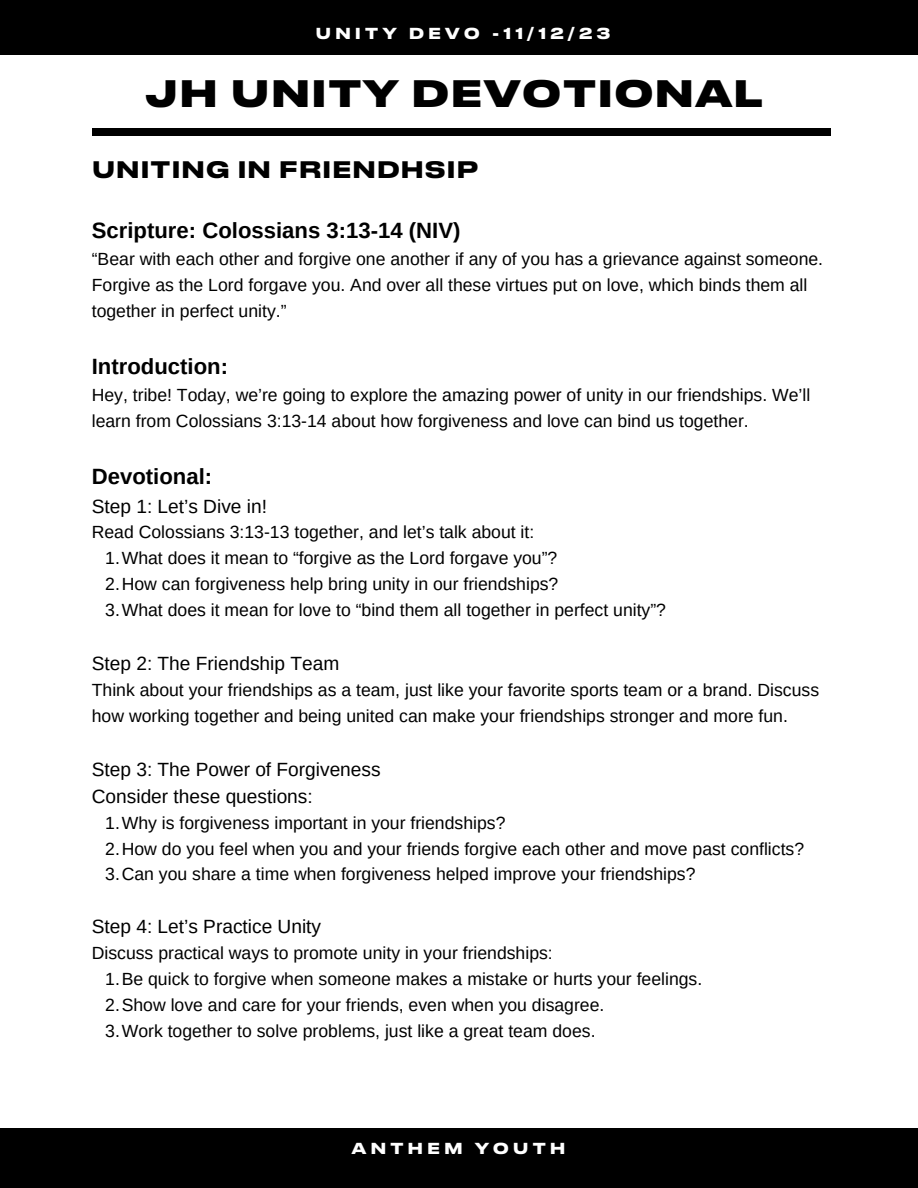
<style>
.page{position:relative;width:918px;height:1188px;background:#fff}
.page>*{position:absolute;margin:0;border:0;box-sizing:border-box;transform-origin:0 0}
.t1{font:800 36px "Druk Text Wide Cyr";letter-spacing:.02em;color:#000}
.t2{font:700 22.5px "Druk Text Wide Cyr";letter-spacing:.02em;color:#000}
.t3{font:700 22.05px "Arimo";color:#000}
.t4{font:19.2px "Arimo";color:#000}
.t5{font:17.55px/25.8px "Arimo";color:#000}
.t6{font:700 15px "Druk Text Wide Cyr";letter-spacing:.25em;color:#fff}
</style>
<div class="page">
<div style="left:0;top:0;width:918px;height:55px;background:#000"></div>
<div style="left:92px;top:129px;width:739px;height:7px;background:#000"></div>
<div style="left:0;top:1129px;width:918px;height:59px;background:#000"></div>
<p class="t6" style="left:316px;top:23px;width:297px">UNITY DEVO -11/12/23</p>
<p class="t1" style="left:145px;top:69px;width:620px">JH UNITY DEVOTIONAL</p>
<p class="t2" style="left:92px;top:154px;width:388px">UNITING IN FRIENDHSIP</p>
<p class="t3" style="left:92px;top:218px;width:370px">Scripture: Colossians 3:13-14 (NIV)</p>
<p class="t5" style="left:92px;top:246px;width:733px">“Bear with each other and forgive one another if any of you has a grievance against someone.<br>Forgive as the Lord forgave you. And over all these virtues put on love, which binds them all together in perfect unity.”</p>
<p class="t3" style="left:92px;top:354px;width:138px">Introduction:</p>
<p class="t5" style="left:92px;top:382px;width:720px">Hey, tribe! Today, we’re going to explore the amazing power of unity in our friendships. We’ll learn from Colossians 3:13-14 about how forgiveness and love can bind us together.</p>
<p class="t3" style="left:92px;top:465px;width:122px">Devotional:</p>
<p class="t4" style="left:92px;top:495px;width:177px">Step 1: Let’s Dive in!</p>
<p class="t5" style="left:92px;top:519px;width:444px">Read Colossians 3:13-13 together, and let’s talk about it:</p>
<p class="t5" style="left:105px;top:545px;width:454px">1.What does it mean to “forgive as the Lord forgave you”?</p>
<p class="t5" style="left:105px;top:571px;width:455px">2.How can forgiveness help bring unity in our friendships?</p>
<p class="t5" style="left:105px;top:597px;width:562px">3.What does it mean for love to “bind them all together in perfect unity”?</p>
<p class="t4" style="left:92px;top:653px;width:249px">Step 2: The Friendship Team</p>
<p class="t5" style="left:92px;top:677px;width:729px">Think about your friendships as a team, just like your favorite sports team or a brand. Discuss how working together and being united can make your friendships stronger and more fun.</p>
<p class="t4" style="left:92px;top:758px;width:290px">Step 3: The Power of Forgiveness</p>
<p class="t4" style="left:92px;top:785px;width:223px">Consider these questions:</p>
<p class="t5" style="left:105px;top:810px;width:402px">1.Why is forgiveness important in your friendships?</p>
<p class="t5" style="left:105px;top:836px;width:700px">2.How do you feel when you and your friends forgive each other and move past conflicts?</p>
<p class="t5" style="left:105px;top:861px;width:592px">3.Can you share a time when forgiveness helped improve your friendships?</p>
<p class="t4" style="left:92px;top:916px;width:231px">Step 4: Let’s Practice Unity</p>
<p class="t5" style="left:92px;top:940px;width:463px">Discuss practical ways to promote unity in your friendships:</p>
<p class="t5" style="left:105px;top:966px;width:598px">1.Be quick to forgive when someone makes a mistake or hurts your feelings.</p>
<p class="t5" style="left:105px;top:992px;width:501px">2.Show love and care for your friends, even when you disagree.</p>
<p class="t5" style="left:105px;top:1018px;width:492px">3.Work together to solve problems, just like a great team does.</p>
<p class="t6" style="left:352px;top:1138px;width:216px">ANTHEM YOUTH</p>
</div>
